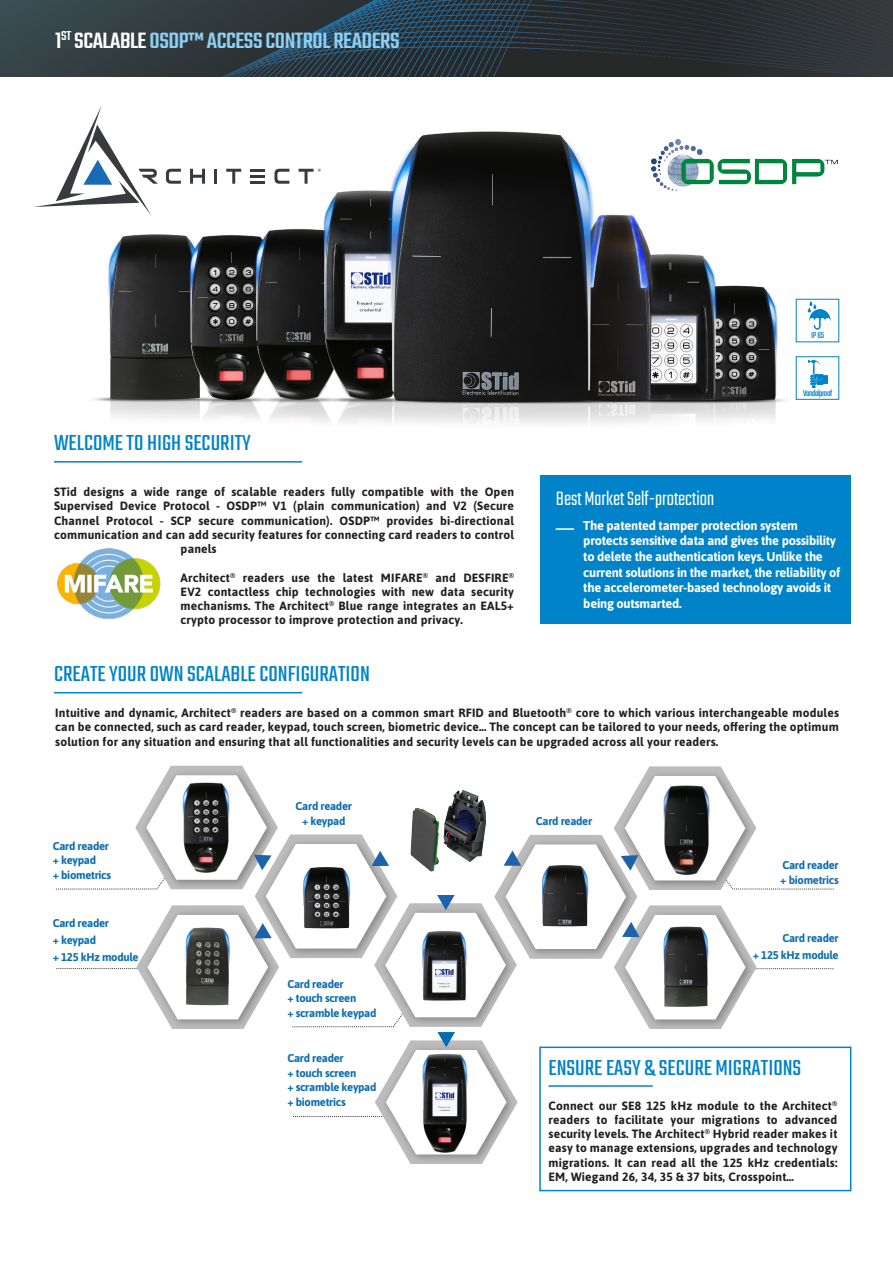
<style>
.page{position:relative;width:893px;height:1263px;background:#fff}
.page>*{position:absolute;margin:0;border:0;box-sizing:border-box;transform-origin:0 0}
.avatage_-_titre{font:24px "Teko";color:#0083c9}
.t1{font:500 24px "Teko";letter-spacing:-.02em;color:#8fcef1}
.t2{font:300 21.3px "Teko";color:#fff}
.t3{font:700 12.75px/15.6px "Asap";letter-spacing:-.02em;color:#fff}
.legende{font:700 12px/14.2px "Asap";letter-spacing:.015em;color:#231f20;text-align:justify}
.Texte_normal{font:700 11.25px "Asap";letter-spacing:-.025em;color:#0d6db1}
.Texte_normal-2{font:700 11.25px "Asap";letter-spacing:-.025em;color:#186ab2}
.avatage_-_titre-2{font:9.45px "Teko";letter-spacing:-.05em;color:#0083c9}
.s1{color:#fff}
</style>
<div class="page">
<img style="left:94px;top:131px;width:746px;height:293px">
<img style="left:0;top:0;width:893px;height:77px">
<hr style="left:54px;top:461px;width:248px;height:2px;background:#0083c9">
<hr style="left:54px;top:692px;width:248px;height:1px;background:#0083c9">
<img style="left:808px;top:301px;width:22px;height:28px">
<img style="left:808px;top:361px;width:19px;height:27px">
<img style="left:651px;top:140px;width:186px;height:50px">
<div style="left:540px;top:475px;width:311px;height:149px;background:#0083c9"></div>
<svg style="left:556px;top:528px;width:18px;height:2px"></svg>
<svg style="left:55px;top:766px;width:779px;height:398px"></svg>
<img style="left:57px;top:548px;width:104px;height:71px">
<svg style="left:166px;top:169px;width:15px;height:15px"></svg>
<svg style="left:190px;top:169px;width:15px;height:15px"></svg>
<hr style="left:214px;top:169px;width:3px;height:15px;background:#383b3d">
<svg style="left:226px;top:169px;width:15px;height:15px"></svg>
<hr style="left:250px;top:175px;width:15px;height:3px;background:#383b3d">
<hr style="left:250px;top:169px;width:15px;height:3px;background:#383b3d">
<hr style="left:250px;top:181px;width:15px;height:3px;background:#383b3d">
<svg style="left:274px;top:169px;width:15px;height:15px"></svg>
<svg style="left:34px;top:106px;width:124px;height:110px"></svg>
<svg style="left:299px;top:169px;width:22px;height:15px"></svg>
<div style="left:539px;top:1046px;width:312px;height:145px;border:2px solid #0083c9"></div>
<hr style="left:549px;top:1085px;width:104px;height:2px;background:#0083c9">
<p class="t1" style="left:55px;top:27px;width:346px"><span class="s1">1</span><sup>ST</sup> <span class="s1">SCALABLE</span> OSDP™ ACCESS CONTROL READERS</p>
<p class="avatage_-_titre" style="left:54px;top:430px;width:198px">WELCOME TO HIGH SECURITY</p>
<p class="legende" style="left:54px;top:484px;width:461px">STid designs a wide range of scalable readers fully compatible with the Open</p>
<p class="legende" style="left:54px;top:498px;width:461px">Supervised Device Protocol - OSDP™ V1 (plain communication) and V2 (Secure</p>
<p class="legende" style="left:54px;top:513px;width:461px">Channel Protocol - SCP secure communication). OSDP™ provides bi-directional</p>
<p class="legende" style="left:54px;top:527px;width:461px">communication and can add security features for connecting card readers to control</p>
<p class="legende" style="left:181px;top:541px;width:37px">panels</p>
<p class="legende" style="left:181px;top:570px;width:335px">Architect<sup>®</sup> readers use the latest MIFARE<sup>®</sup> and DESFIRE<sup>® </sup>EV2 contactless chip technologies with new data security mechanisms. The Architect<sup>®</sup> Blue range integrates an EAL5+ crypto processor to improve protection and privacy.</p>
<p class="avatage_-_titre" style="left:54px;top:660px;width:317px">CREATE YOUR OWN SCALABLE CONFIGURATION</p>
<p class="avatage_-_titre-2" style="left:811px;top:330px;width:15px">IP 65</p>
<p class="t2" style="left:556px;top:487px;width:160px">Best Market Self-protection</p>
<p class="avatage_-_titre-2" style="left:803px;top:388px;width:30px">Vandalproof</p>
<p class="t3" style="left:583px;top:517px;width:259px">The patented tamper protection system protects sensitive data and gives the possibility to delete the authentication keys. Unlike the current solutions in the market, the reliability of the accelerometer-based technology avoids it being outsmarted.</p>
<p class="legende" style="left:55px;top:705px;width:785px">Intuitive and dynamic, Architect<sup>®</sup> readers are based on a common smart RFID and Bluetooth<sup>®</sup> core to which various interchangeable modules can be connected, such as card reader, keypad, touch screen, biometric device... The concept can be tailored to your needs, offering the optimum solution for any situation and ensuring that all functionalities and security levels can be upgraded across all your readers.</p>
<p class="Texte_normal" style="left:53px;top:838px;width:58px">Card reader</p>
<p class="Texte_normal" style="left:53px;top:852px;width:45px">+ keypad</p>
<p class="Texte_normal" style="left:53px;top:867px;width:60px">+ biometrics</p>
<p class="Texte_normal" style="left:53px;top:915px;width:58px">Card reader</p>
<p class="Texte_normal" style="left:53px;top:932px;width:45px">+ keypad</p>
<p class="Texte_normal" style="left:53px;top:949px;width:87px">+ 125 kHz module</p>
<p class="Texte_normal" style="left:296px;top:798px;width:58px">Card reader</p>
<p class="Texte_normal" style="left:302px;top:813px;width:45px">+ keypad</p>
<p class="Texte_normal" style="left:287px;top:976px;width:58px">Card reader</p>
<p class="Texte_normal" style="left:287px;top:990px;width:70px">+ touch screen</p>
<p class="Texte_normal" style="left:287px;top:1005px;width:91px">+ scramble keypad</p>
<p class="Texte_normal" style="left:287px;top:1050px;width:58px">Card reader</p>
<p class="Texte_normal" style="left:287px;top:1064px;width:70px">+ touch screen</p>
<p class="Texte_normal" style="left:287px;top:1079px;width:91px">+ scramble keypad</p>
<p class="Texte_normal" style="left:287px;top:1094px;width:60px">+ biometrics</p>
<p class="Texte_normal" style="left:536px;top:813px;width:58px">Card reader</p>
<p class="Texte_normal" style="left:782px;top:857px;width:58px">Card reader</p>
<p class="Texte_normal-2" style="left:780px;top:871px;width:60px">+ biometrics</p>
<p class="Texte_normal" style="left:782px;top:930px;width:58px">Card reader</p>
<p class="Texte_normal" style="left:753px;top:947px;width:87px">+ 125 kHz module</p>
<p class="avatage_-_titre" style="left:549px;top:1054px;width:254px">ENSURE EASY &amp; SECURE MIGRATIONS</p>
<p class="legende" style="left:549px;top:1098px;width:290px">Connect our SE8 125 kHz module to the Architect<sup>® </sup>readers to facilitate your migrations to advanced security levels. The Architect<sup>®</sup> Hybrid reader makes it easy to manage extensions, upgrades and technology migrations. It can read all the 125 kHz credentials:<br>EM, Wiegand 26, 34, 35 &amp; 37 bits, Crosspoint…</p>
</div>
